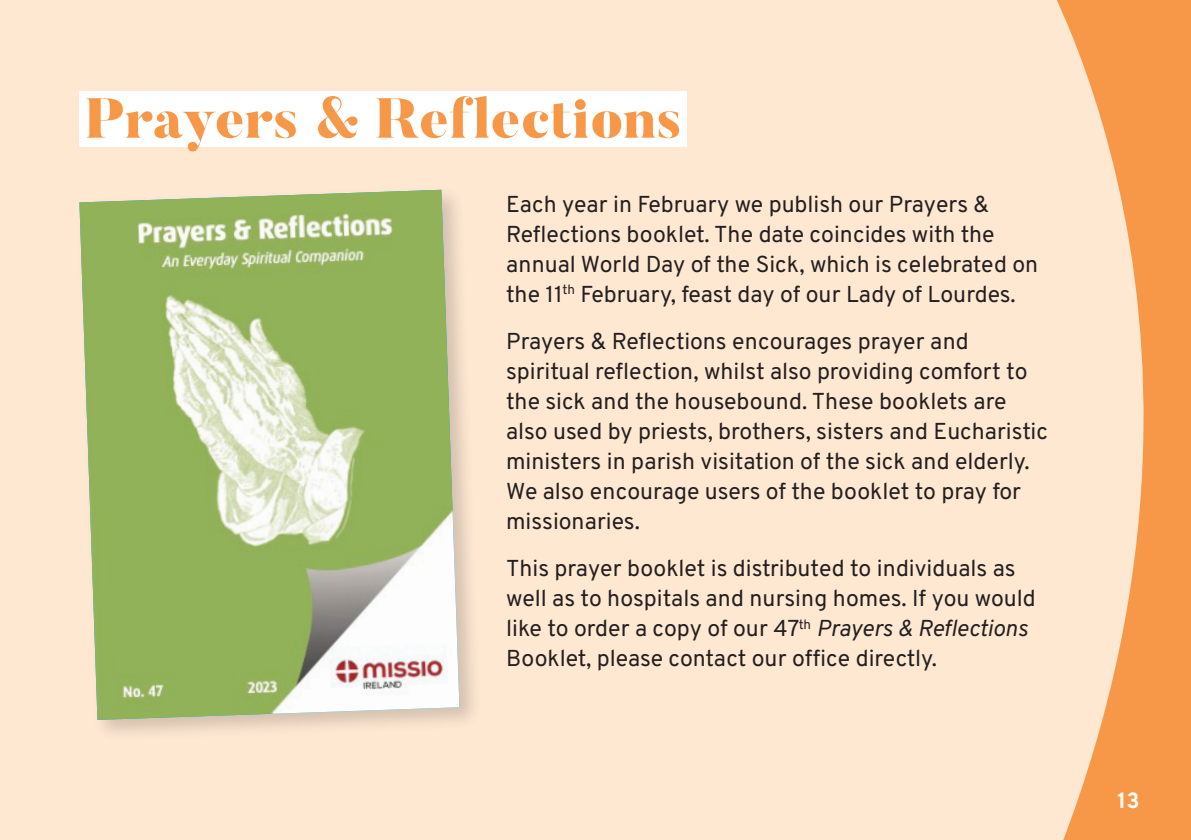
<style>
.page{position:relative;width:1191px;height:840px;background:#fff}
.page>*{position:absolute;margin:0;border:0;box-sizing:border-box;transform-origin:0 0}
.t1{font:900 56px "Butler";color:#f79848}
.Normal__Web{font:23px/30px "Overpass";color:#231f20}
.t2{font:700 22px "Overpass";color:#fff}
.s1{font-style:italic}
</style>
<div class="page">
<div style="left:0;top:0;width:1191px;height:839px;background:#fee8d2"></div>
<svg style="left:1057px;top:0;width:134px;height:839px;fill:#f79848"></svg>
<div style="left:75px;top:185px;width:407px;height:557px;background:#231f20;opacity:.2"></div>
<img style="left:79px;top:190px;width:380px;height:529px">
<div style="left:79px;top:91px;width:608px;height:55px;background:#fff"></div>
<p class="t1" style="left:85px;top:83px;width:598px">Prayers &amp; Reflections</p>
<p class="Normal__Web" style="left:506px;top:188px;width:533px">Each year in February we publish our Prayers &amp; Reflections booklet. The date coincides with the annual World Day of the Sick, which is celebrated on the 11<sup>th</sup> February, feast day of our Lady of Lourdes.</p>
<p class="Normal__Web" style="left:506px;top:325px;width:543px">Prayers &amp; Reflections encourages prayer and spiritual reflection, whilst also providing comfort to the sick and the housebound. These booklets are also used by priests, brothers, sisters and Eucharistic ministers in parish visitation of the sick and elderly.<br>We also encourage users of the booklet to pray for missionaries.</p>
<p class="Normal__Web" style="left:506px;top:552px;width:531px">This prayer booklet is distributed to individuals as well as to hospitals and nursing homes. If you would like to order a copy of our 47<sup>th</sup> <span class="s1">Prayers &amp; Reflections </span>Booklet, please contact our office directly.</p>
<p class="t2" style="left:1117px;top:782px;width:23px">13</p>
</div>
